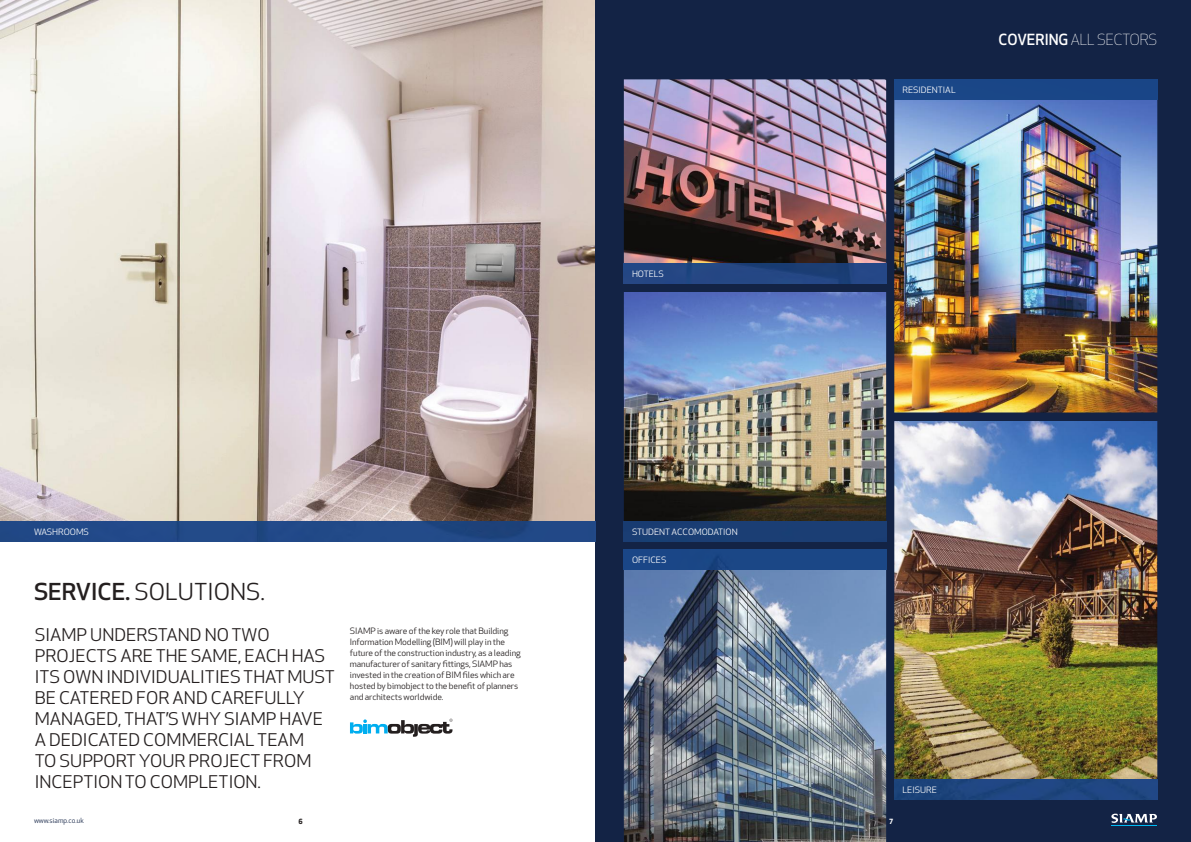
<style>
.page{position:relative;width:1191px;height:842px;background:#fff}
.page>*{position:absolute;margin:0;border:0;box-sizing:border-box;transform-origin:0 0}
.t1{font:22.8px "Apex New";color:#241f1f;scale:1.05 1}
.t2{font:17.1px/21px "Apex New";color:#241f1f;scale:1.05 1}
.t3{font:300 15px "Apex New";color:#fff}
.t4{font:8.6px/11px "Apex New";letter-spacing:-.01em;color:#241f1f;scale:1.05 1}
.t5{font:8.6px "Apex New";color:#fff;scale:1.05 1}
.t6{font:7px "Apex New";color:#132345}
.s1{font-weight:500}
</style>
<div class="page">
<img style="left:0;top:0;width:595px;height:541px">
<div style="left:595px;top:0;width:596px;height:842px;background:#132345"></div>
<img style="left:894px;top:99px;width:263px;height:313px">
<img style="left:624px;top:570px;width:262px;height:272px">
<img style="left:624px;top:79px;width:262px;height:185px">
<img style="left:894px;top:421px;width:263px;height:359px">
<svg style="left:350px;top:719px;width:102px;height:18px"></svg>
<div style="left:894px;top:79px;width:263px;height:20px;background:#1a4687"></div>
<img style="left:894px;top:780px;width:263px;height:19px">
<div style="left:624px;top:550px;width:262px;height:20px;background:#1b4786"></div>
<img style="left:624px;top:264px;width:262px;height:19px">
<img style="left:624px;top:292px;width:262px;height:230px">
<div style="left:624px;top:522px;width:262px;height:19px;background:#1b3e74"></div>
<svg style="left:1111px;top:813px;width:46px;height:10px"></svg>
<hr style="left:1111px;top:826px;width:46px;height:1px;background:#00b9f2">
<p class="t5" style="left:632px;top:269px;width:32px">HOTELS</p>
<p class="t5" style="left:34px;top:526px;width:54px">WASHROOMS</p>
<p class="t5" style="left:632px;top:526px;width:102px">STUDENT ACCOMODATION</p>
<h1 class="t1" style="left:34px;top:577px;width:221px"><span class="s1">SERVICE.</span> SOLUTIONS.</h1>
<h2 class="t2" style="left:35px;top:624px;width:287px">SIAMP UNDERSTAND NO TWO<br>PROJECTS ARE THE SAME, EACH HAS<br>ITS OWN INDIVIDUALITIES THAT MUST<br>BE CATERED FOR AND CAREFULLY<br>MANAGED, THAT’S WHY SIAMP HAVE<br>A DEDICATED COMMERCIAL TEAM<br>TO SUPPORT YOUR PROJECT FROM<br>INCEPTION TO COMPLETION.</h2>
<p class="t6" style="left:34px;top:816px;width:51px">www.siamp.co.uk</p>
<p class="t4" style="left:350px;top:625px;width:164px">SIAMP is aware of the key role that Building Information Modelling (BIM) will play in the future of the construction industry, as a leading manufacturer of sanitary fittings, SIAMP has invested in the creation of BIM files which are hosted by bimobject to the benefit of planners and architects worldwide.</p>
<p class="t5" style="left:632px;top:555px;width:34px">OFFICES</p>
<p class="t5" style="left:902px;top:84px;width:52px">RESIDENTIAL</p>
<h3 class="t3" style="left:998px;top:31px;width:160px"><span class="s1">COVERING</span> ALL SECTORS</h3>
<p class="t5" style="left:902px;top:784px;width:34px">LEISURE</p>
</div>
